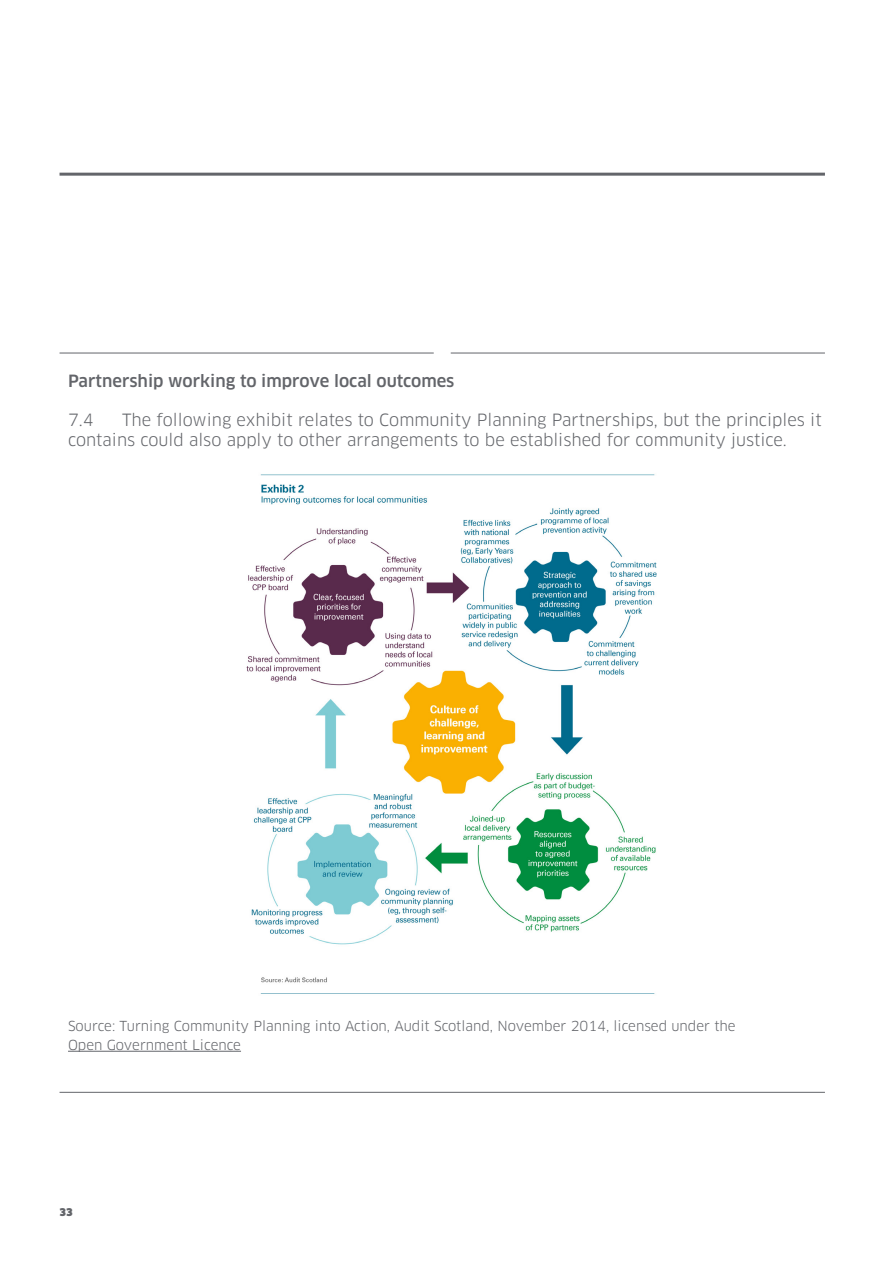
<style>
.page{position:relative;width:893px;height:1263px;background:#fff}
.page>*{position:absolute;margin:0;border:0;box-sizing:border-box;transform-origin:0 0}
.t1{font:16.5px/19.5px "Clan";color:#63656a}
.t2{font:500 16.5px "Clan";color:#63656a}
.t3{font:13.5px/19.5px "Clan";color:#63656a}
.t4{font:900 10.5px "Clan";color:#63656a}
</style>
<div class="page">
<hr style="left:60px;top:1092px;width:765px;height:1px;background:#63656a">
<hr style="left:60px;top:173px;width:765px;height:3px;background:#63656a">
<hr style="left:60px;top:353px;width:374px;height:1px;background:#63656a">
<hr style="left:451px;top:353px;width:374px;height:1px;background:#63656a">
<hr style="left:68px;top:1051px;width:173px;height:1px;background:#63656a">
<img style="left:246px;top:474px;width:411px;height:520px">
<p class="t2" style="left:68px;top:371px;width:388px">Partnership working to improve local outcomes</p>
<p class="t1" style="left:68px;top:410px;width:27px">7.4</p>
<p class="t1" style="left:68px;top:410px;width:755px;text-indent:54px">The following exhibit relates to Community Planning Partnerships, but the principles it contains could also apply to other arrangements to be established for community justice.</p>
<p class="t3" style="left:68px;top:1016px;width:669px">Source: Turning Community Planning into Action, Audit Scotland, November 2014, licensed under the<br>Open Government Licence</p>
<p class="t4" style="left:60px;top:1206px;width:15px">33</p>
</div>
